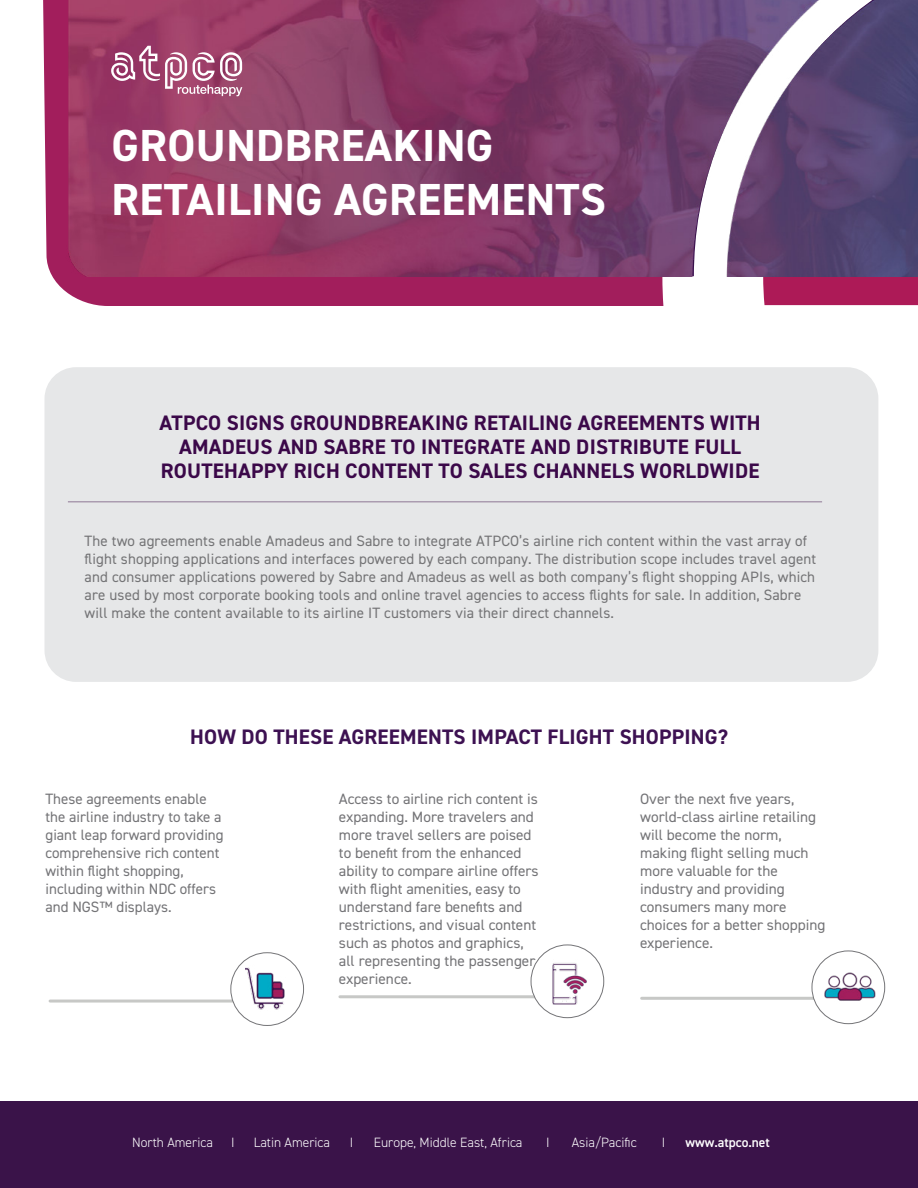
<style>
.page{position:relative;width:918px;height:1188px;background:#fff}
.page>*{position:absolute;margin:0;border:0;box-sizing:border-box;transform-origin:0 0}
.t1{font:700 45px/54px "DIN2014";letter-spacing:.01em;color:#fff}
.t2{font:700 21px/24px "DIN2014";letter-spacing:.01em;color:#3b0849;text-align:center}
.t3{font:700 21px "DIN2014";letter-spacing:.01em;color:#3d1152}
.t4{font:15px/18px "DIN2014";color:#747477}
.t5{font:15px/18px "DIN2014";letter-spacing:.01em;color:#747476}
.t6{font:300 13.5px "DIN2014";color:#fff}
.t7{font:600 13.5px "DIN2014";color:#fff}
.s1{color:#747477}
</style>
<div class="page">
<svg style="left:883px;top:276px;width:35px;height:29px"></svg>
<svg style="left:43px;top:0;width:840px;height:306px;background:#af3d72"></svg>
<img style="left:66px;top:0;width:852px;height:276px">
<div style="left:0;top:1102px;width:918px;height:86px;background:#3a1349"></div>
<svg style="left:111px;top:46px;width:131px;height:50px;background:#b36b8b"></svg>
<hr style="left:340px;top:995px;width:198px;height:3px;background:#c7c8c6">
<div style="left:531px;top:945px;width:73px;height:73px;background:#fff;border-radius:50%"></div>
<div style="left:531px;top:945px;width:73px;height:73px;border:1px solid #747477;border-radius:50%"></div>
<img style="left:552px;top:963px;width:35px;height:42px">
<hr style="left:642px;top:997px;width:189px;height:3px;background:#c7c8c6">
<div style="left:812px;top:951px;width:73px;height:73px;background:#fff;border-radius:50%"></div>
<div style="left:812px;top:951px;width:73px;height:73px;border:1px solid #747477;border-radius:50%"></div>
<img style="left:821px;top:957px;width:60px;height:47px">
<hr style="left:50px;top:1000px;width:189px;height:3px;background:#c7c8c6">
<div style="left:231px;top:953px;width:73px;height:72px;background:#fff;border-radius:50%"></div>
<div style="left:231px;top:952px;width:73px;height:74px;border:1px solid #747477;border-radius:50%"></div>
<img style="left:246px;top:960px;width:43px;height:50px">
<div style="left:45px;top:367px;width:833px;height:315px;background:#e6e7e8;border-radius:32px"></div>
<hr style="left:68px;top:501px;width:754px;height:1px;background:#ab9cb0">
<h1 class="t1" style="left:111px;top:118px;width:496px">GROUNDBREAKING<br>RETAILING AGREEMENTS</h1>
<h2 class="t2" style="left:159px;top:411px;width:603px">ATPCO SIGNS GROUNDBREAKING RETAILING AGREEMENTS WITH<br>AMADEUS AND SABRE TO INTEGRATE AND DISTRIBUTE FULL<br>ROUTEHAPPY RICH CONTENT TO SALES CHANNELS WORLDWIDE</h2>
<p class="t5" style="left:85px;top:532px;width:733px">The two agreements enable Amadeus and Sabre to integrate ATPCO’s airline rich content within the vast array of flight shopping applications and interfaces powered by each company. The distribution scope includes travel agent and consumer applications powered by Sabre and Amadeus as well as both company’s flight shopping APIs, which are used by <span class="s1">most corpora</span>te booking tools and online travel agencies to access flights for sale. In addition, Sabre will make the content available to its airline IT customers via their direct channels.</p>
<h2 class="t3" style="left:190px;top:722px;width:539px">HOW DO THESE AGREEMENTS IMPACT FLIGHT SHOPPING?</h2>
<p class="t4" style="left:46px;top:790px;width:180px">These agreements enable the airline industry to take a giant leap forward providing comprehensive rich content within flight shopping, including within NDC offers and NGS™ displays.</p>
<p class="t4" style="left:339px;top:790px;width:201px">Access to airline rich content is expanding. More travelers and more travel sellers are poised to benefit from the enhanced ability to compare airline offers with flight amenities, easy to understand fare benefits and restrictions, and visual content such as photos and graphics, all representing the passenger experience.</p>
<p class="t4" style="left:640px;top:790px;width:187px">Over the next five years, world-class airline retailing will become the norm, making flight selling much more valuable for the industry and providing consumers many more choices for a better shopping experience.</p>
<p class="t6" style="left:132px;top:1134px;width:82px">North America</p>
<p class="t6" style="left:231px;top:1134px;width:5px">I</p>
<p class="t6" style="left:254px;top:1134px;width:78px">Latin America</p>
<p class="t6" style="left:350px;top:1134px;width:5px">I</p>
<p class="t6" style="left:374px;top:1134px;width:150px">Europe, Middle East, Africa</p>
<p class="t6" style="left:546px;top:1134px;width:5px">I</p>
<p class="t6" style="left:572px;top:1134px;width:66px">Asia/Pacific</p>
<p class="t6" style="left:662px;top:1134px;width:5px">I</p>
<p class="t7" style="left:685px;top:1133px;width:86px">www.atpco.net</p>
</div>
